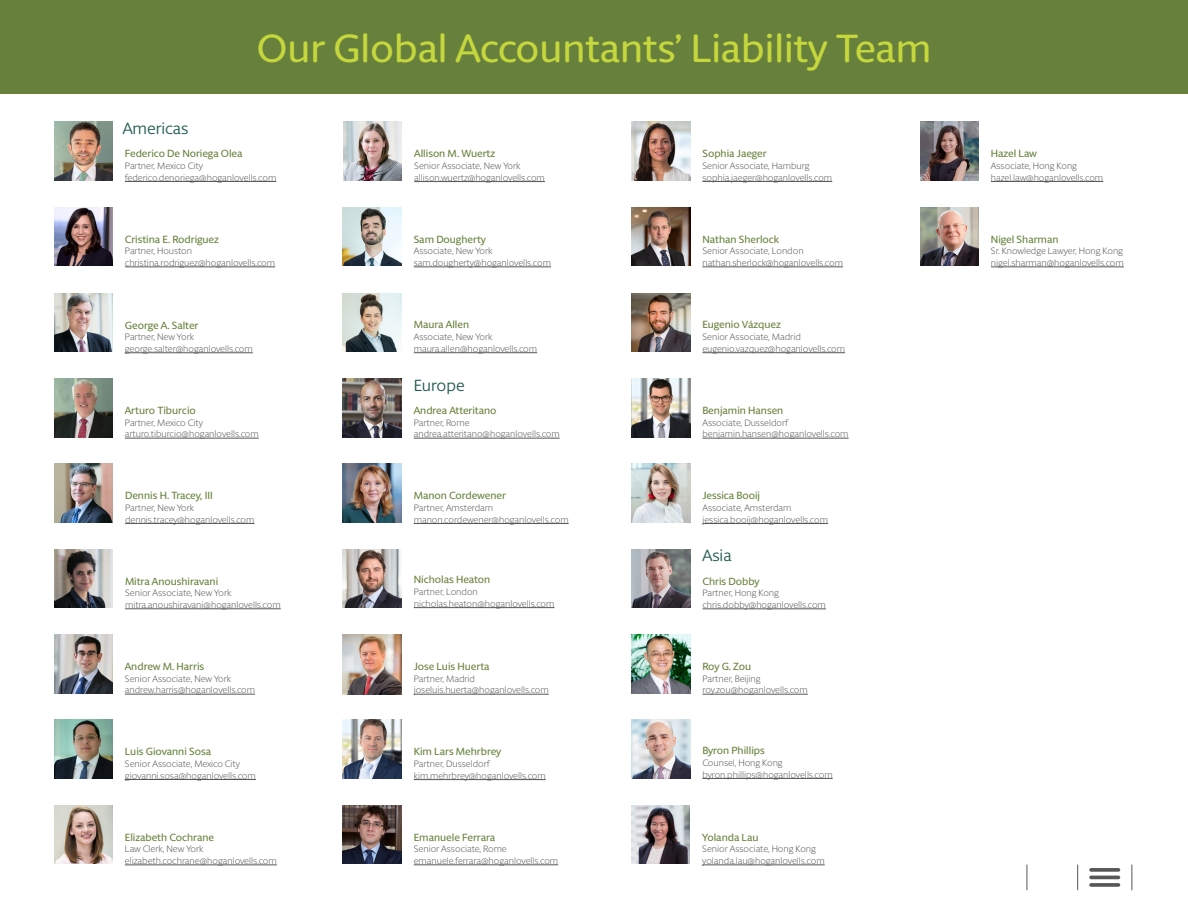
<style>
.page{position:relative;width:1188px;height:918px;background:#fff}
.page>*{position:absolute;margin:0;border:0;box-sizing:border-box;transform-origin:0 0}
.t1{font:500 39.6px "Berlingske Sans Round";color:#c5d73d}
.t2{font:16.35px "Berlingske Sans Round";color:#215b4e}
.t3{font:500 10.5px "Berlingske Sans Round";color:#67813c}
.t4{font:300 9.3px/11.7px "Berlingske Sans Round";color:#575756}
</style>
<div class="page">
<div style="left:0;top:0;width:1188px;height:94px;background:#67813c"></div>
<hr style="left:125px;top:267px;width:150px;height:1px;background:#575756">
<img style="left:54px;top:207px;width:59px;height:59px">
<hr style="left:125px;top:353px;width:128px;height:1px;background:#575756">
<img style="left:54px;top:293px;width:59px;height:59px">
<hr style="left:125px;top:438px;width:134px;height:1px;background:#575756">
<img style="left:54px;top:379px;width:59px;height:58px">
<hr style="left:125px;top:523px;width:130px;height:1px;background:#575756">
<img style="left:54px;top:464px;width:59px;height:59px">
<hr style="left:125px;top:609px;width:156px;height:1px;background:#575756">
<img style="left:54px;top:549px;width:59px;height:59px">
<img style="left:343px;top:122px;width:59px;height:59px">
<hr style="left:414px;top:181px;width:131px;height:1px;background:#575756">
<img style="left:54px;top:720px;width:59px;height:59px">
<hr style="left:125px;top:779px;width:131px;height:1px;background:#575756">
<hr style="left:702px;top:694px;width:106px;height:1px;background:#575756">
<img style="left:631px;top:635px;width:59px;height:58px">
<hr style="left:414px;top:523px;width:155px;height:1px;background:#575756">
<img style="left:343px;top:464px;width:58px;height:59px">
<hr style="left:414px;top:438px;width:146px;height:1px;background:#575756">
<img style="left:343px;top:379px;width:58px;height:58px">
<hr style="left:414px;top:607px;width:141px;height:1px;background:#575756">
<img style="left:343px;top:549px;width:58px;height:59px">
<hr style="left:414px;top:779px;width:132px;height:1px;background:#575756">
<img style="left:343px;top:720px;width:58px;height:59px">
<img style="left:631px;top:122px;width:59px;height:59px">
<hr style="left:702px;top:181px;width:130px;height:1px;background:#575756">
<hr style="left:702px;top:267px;width:141px;height:1px;background:#575756">
<img style="left:631px;top:207px;width:59px;height:59px">
<img style="left:631px;top:379px;width:59px;height:58px">
<hr style="left:702px;top:438px;width:147px;height:1px;background:#575756">
<hr style="left:702px;top:778px;width:131px;height:1px;background:#575756">
<img style="left:631px;top:720px;width:59px;height:59px">
<img style="left:343px;top:207px;width:58px;height:59px">
<hr style="left:414px;top:267px;width:137px;height:1px;background:#575756">
<hr style="left:414px;top:694px;width:135px;height:1px;background:#575756">
<img style="left:343px;top:635px;width:58px;height:59px">
<hr style="left:702px;top:352px;width:143px;height:1px;background:#575756">
<img style="left:631px;top:293px;width:59px;height:59px">
<img style="left:920px;top:122px;width:59px;height:59px">
<hr style="left:991px;top:181px;width:112px;height:1px;background:#575756">
<img style="left:631px;top:805px;width:59px;height:59px">
<hr style="left:702px;top:865px;width:123px;height:1px;background:#575756">
<img style="left:920px;top:207px;width:59px;height:59px">
<hr style="left:991px;top:267px;width:133px;height:1px;background:#575756">
<img style="left:343px;top:805px;width:58px;height:59px">
<hr style="left:414px;top:865px;width:144px;height:1px;background:#575756">
<hr style="left:125px;top:181px;width:151px;height:1px;background:#575756">
<img style="left:54px;top:122px;width:59px;height:59px">
<hr style="left:702px;top:609px;width:124px;height:1px;background:#575756">
<img style="left:631px;top:549px;width:59px;height:59px">
<hr style="left:414px;top:352px;width:123px;height:1px;background:#575756">
<img style="left:343px;top:293px;width:58px;height:59px">
<hr style="left:702px;top:523px;width:126px;height:1px;background:#575756">
<img style="left:631px;top:464px;width:59px;height:59px">
<svg style="left:1132px;top:865px;width:1px;height:25px"></svg>
<svg style="left:1077px;top:865px;width:1px;height:25px"></svg>
<svg style="left:1027px;top:865px;width:1px;height:25px"></svg>
<svg style="left:1089px;top:868px;width:31px;height:4px"></svg>
<hr style="left:1089px;top:876px;width:31px;height:3px;background:#575756;border-radius:2px">
<svg style="left:1089px;top:883px;width:31px;height:4px"></svg>
<img style="left:54px;top:635px;width:59px;height:58px">
<hr style="left:125px;top:694px;width:130px;height:1px;background:#575756">
<img style="left:54px;top:805px;width:59px;height:59px">
<hr style="left:125px;top:865px;width:152px;height:1px;background:#575756">
<h2 class="t2" style="left:123px;top:117px;width:67px">Americas</h2>
<h1 class="t1" style="left:257px;top:20px;width:676px">Our Global Accountants’ Liability Team</h1>
<p class="t3" style="left:125px;top:146px;width:119px">Federico De Noriega Olea</p>
<p class="t4" style="left:125px;top:159px;width:153px">Partner, Mexico City federico.denoriega@hoganlovells.com</p>
<p class="t3" style="left:414px;top:146px;width:83px">Allison M. Wuertz</p>
<p class="t4" style="left:414px;top:160px;width:132px">Senior Associate, New York allison.wuertz@hoganlovells.com</p>
<p class="t3" style="left:702px;top:146px;width:66px">Sophia Jaeger</p>
<p class="t4" style="left:702px;top:159px;width:131px">Senior Associate, Hamburg sophia.jaeger@hoganlovells.com</p>
<p class="t3" style="left:125px;top:232px;width:96px">Cristina E. Rodriguez</p>
<p class="t4" style="left:125px;top:245px;width:152px">Partner, Houston christina.rodriguez@hoganlovells.com</p>
<p class="t3" style="left:414px;top:232px;width:74px">Sam Dougherty</p>
<p class="t4" style="left:414px;top:245px;width:139px">Associate, New York sam.dougherty@hoganlovells.com</p>
<p class="t3" style="left:702px;top:232px;width:78px">Nathan Sherlock</p>
<p class="t4" style="left:702px;top:245px;width:142px">Senior Associate, London nathan.sherlock@hoganlovells.com</p>
<p class="t3" style="left:125px;top:318px;width:75px">George A. Salter</p>
<p class="t4" style="left:125px;top:331px;width:130px">Partner, New York george.salter@hoganlovells.com</p>
<p class="t3" style="left:414px;top:318px;width:57px">Maura Allen</p>
<p class="t4" style="left:414px;top:331px;width:125px">Associate, New York maura.allen@hoganlovells.com</p>
<p class="t3" style="left:702px;top:318px;width:80px">Eugenio Vázquez</p>
<p class="t4" style="left:702px;top:331px;width:144px">Senior Associate, Madrid eugenio.vazquez@hoganlovells.com</p>
<p class="t3" style="left:125px;top:403px;width:73px">Arturo Tiburcio</p>
<p class="t4" style="left:125px;top:416px;width:135px">Partner, Mexico City arturo.tiburcio@hoganlovells.com</p>
<h2 class="t2" style="left:414px;top:374px;width:52px">Europe</h2>
<p class="t3" style="left:414px;top:403px;width:84px">Andrea Atteritano</p>
<p class="t4" style="left:414px;top:416px;width:147px">Partner, Rome andrea.atteritano@hoganlovells.com</p>
<p class="t3" style="left:702px;top:403px;width:83px">Benjamin Hansen</p>
<p class="t4" style="left:702px;top:416px;width:148px">Associate, Dusseldorf benjamin.hansen@hoganlovells.com</p>
<p class="t3" style="left:125px;top:488px;width:89px">Dennis H. Tracey, III</p>
<p class="t4" style="left:125px;top:501px;width:131px">Partner, New York dennis.tracey@hoganlovells.com</p>
<p class="t3" style="left:414px;top:488px;width:94px">Manon Cordewener</p>
<p class="t4" style="left:414px;top:502px;width:156px">Partner, Amsterdam manon.cordewener@hoganlovells.com</p>
<p class="t3" style="left:702px;top:488px;width:59px">Jessica Booij</p>
<p class="t4" style="left:702px;top:502px;width:127px">Associate, Amsterdam jessica.booij@hoganlovells.com</p>
<h2 class="t2" style="left:702px;top:545px;width:31px">Asia</h2>
<p class="t3" style="left:125px;top:574px;width:95px">Mitra Anoushiravani</p>
<p class="t4" style="left:125px;top:587px;width:157px">Senior Associate, New York mitra.anoushiravani@hoganlovells.com</p>
<p class="t3" style="left:414px;top:572px;width:78px">Nicholas Heaton</p>
<p class="t4" style="left:414px;top:586px;width:142px">Partner, London nicholas.heaton@hoganlovells.com</p>
<p class="t3" style="left:702px;top:574px;width:59px">Chris Dobby</p>
<p class="t4" style="left:702px;top:587px;width:125px">Partner, Hong Kong chris.dobby@hoganlovells.com</p>
<p class="t3" style="left:125px;top:659px;width:81px">Andrew M. Harris</p>
<p class="t4" style="left:125px;top:672px;width:132px">Senior Associate, New York andrew.harris@hoganlovells.com</p>
<p class="t3" style="left:414px;top:659px;width:77px">Jose Luis Huerta</p>
<p class="t4" style="left:414px;top:672px;width:137px">Partner, Madrid joseluis.huerta@hoganlovells.com</p>
<p class="t3" style="left:702px;top:659px;width:50px">Roy G. Zou</p>
<p class="t4" style="left:702px;top:672px;width:107px">Partner, Beijing roy.zou@hoganlovells.com</p>
<p class="t3" style="left:125px;top:744px;width:88px">Luis Giovanni Sosa</p>
<p class="t4" style="left:125px;top:757px;width:133px">Senior Associate, Mexico City giovanni.sosa@hoganlovells.com</p>
<p class="t3" style="left:414px;top:744px;width:89px">Kim Lars Mehrbrey</p>
<p class="t4" style="left:414px;top:758px;width:134px">Partner, Dusseldorf kim.mehrbrey@hoganlovells.com</p>
<p class="t3" style="left:702px;top:743px;width:64px">Byron Phillips</p>
<p class="t4" style="left:702px;top:756px;width:132px">Counsel, Hong Kong byron.phillips@hoganlovells.com</p>
<p class="t3" style="left:125px;top:830px;width:91px">Elizabeth Cochrane</p>
<p class="t4" style="left:125px;top:843px;width:154px">Law Clerk, New York elizabeth.cochrane@hoganlovells.com</p>
<p class="t3" style="left:414px;top:830px;width:83px">Emanuele Ferrara</p>
<p class="t4" style="left:414px;top:843px;width:146px">Senior Associate, Rome emanuele.ferrara@hoganlovells.com</p>
<p class="t3" style="left:702px;top:830px;width:58px">Yolanda Lau</p>
<p class="t4" style="left:702px;top:843px;width:124px">Senior Associate, Hong Kong yolanda.lau@hoganlovells.com</p>
<p class="t3" style="left:991px;top:146px;width:48px">Hazel Law</p>
<p class="t4" style="left:991px;top:159px;width:114px">Associate, Hong Kong hazel.law@hoganlovells.com</p>
<p class="t3" style="left:991px;top:232px;width:69px">Nigel Sharman</p>
<p class="t4" style="left:991px;top:245px;width:134px">Sr. Knowledge Lawyer, Hong Kong nigel.sharman@hoganlovells.com</p>
</div>
